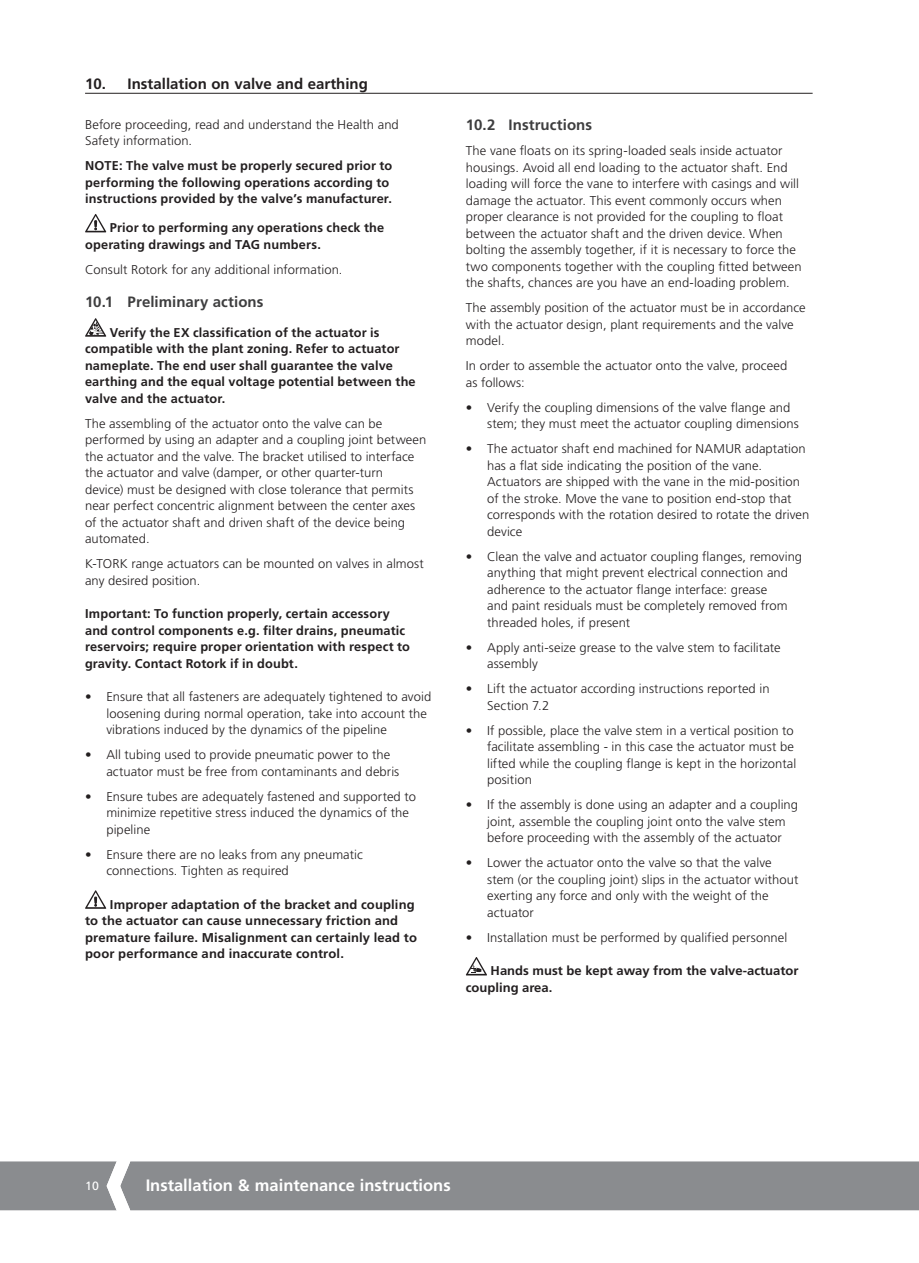
<style>
.page{position:relative;width:919px;height:1263px;background:#fff}
.page>*{position:absolute;margin:0;border:0;box-sizing:border-box;transform-origin:0 0}
.t1{font:700 16.5px "Frutiger LT Std";color:#fff}
.t2{font:700 15px "Frutiger LT Std";letter-spacing:.005em;color:#3e3e3f}
.t3{font:700 15px "Frutiger LT Std";color:#231f20}
.t4{font:300 12.75px/16.5px "Frutiger LT Std";letter-spacing:.005em;color:#231f20}
.t5{font:700 12.75px/16.5px "Frutiger LT Std";letter-spacing:.01em;color:#231f20}
.t6{font:12px "Frutiger LT Std";color:#fff}
</style>
<div class="page">
<div style="left:0;top:1161px;width:918px;height:49px;background:#8a8c8f"></div>
<svg style="left:466px;top:957px;width:21px;height:18px"></svg>
<svg style="left:85px;top:214px;width:21px;height:18px"></svg>
<svg style="left:85px;top:318px;width:21px;height:19px"></svg>
<svg style="left:85px;top:890px;width:21px;height:19px"></svg>
<hr style="left:85px;top:93px;width:727px;height:1px;background:#231f20">
<p class="t3" style="left:85px;top:75px;width:284px">10. Installation on valve and earthing</p>
<p class="t4" style="left:85px;top:116px;width:315px">Before proceeding, read and understand the Health and<br>Safety information.</p>
<p class="t5" style="left:85px;top:158px;width:309px">NOTE: The valve must be properly secured prior to performing the following operations according to instructions provided by the valve’s manufacturer.</p>
<p class="t5" style="left:85px;top:220px;width:301px;text-indent:25px">Prior to performing any operations check the operating drawings and TAG numbers.</p>
<p class="t4" style="left:85px;top:261px;width:259px">Consult Rotork for any additional information.</p>
<p class="t2" style="left:85px;top:293px;width:180px">10.1 Preliminary actions</p>
<p class="t5" style="left:85px;top:324px;width:332px;text-indent:25px">Verify the EX classification of the actuator is compatible with the plant zoning. Refer to actuator nameplate. The end user shall guarantee the valve earthing and the equal voltage potential between the valve and the actuator.</p>
<p class="t4" style="left:85px;top:415px;width:343px">The assembling of the actuator onto the valve can be performed by using an adapter and a coupling joint between the actuator and the valve. The bracket utilised to interface the actuator and valve (damper, or other quarter-turn<br>device) must be designed with close tolerance that permits near perfect concentric alignment between the center axes of the actuator shaft and driven shaft of the device being automated.</p>
<p class="t4" style="left:85px;top:556px;width:340px">K-TORK range actuators can be mounted on valves in almost any desired position.</p>
<p class="t5" style="left:85px;top:606px;width:326px">Important: To function properly, certain accessory and control components e.g. filter drains, pneumatic reservoirs; require proper orientation with respect to gravity. Contact Rotork if in doubt.</p>
<p class="t4" style="left:106px;top:689px;width:326px;text-indent:-21px">• Ensure that all fasteners are adequately tightened to avoid loosening during normal operation, take into account the vibrations induced by the dynamics of the pipeline</p>
<p class="t4" style="left:106px;top:747px;width:294px;text-indent:-21px">• All tubing used to provide pneumatic power to the actuator must be free from contaminants and debris</p>
<p class="t4" style="left:106px;top:788px;width:311px;text-indent:-21px">• Ensure tubes are adequately fastened and supported to minimize repetitive stress induced the dynamics of the pipeline</p>
<p class="t4" style="left:106px;top:846px;width:258px;text-indent:-21px">• Ensure there are no leaks from any pneumatic connections. Tighten as required</p>
<p class="t5" style="left:85px;top:896px;width:333px;text-indent:25px">Improper adaptation of the bracket and coupling to the actuator can cause unnecessary friction and premature failure. Misalignment can certainly lead to poor performance and inaccurate control.</p>
<p class="t2" style="left:466px;top:116px;width:128px">10.2 Instructions</p>
<p class="t4" style="left:466px;top:143px;width:337px">The vane floats on its spring-loaded seals inside actuator housings. Avoid all end loading to the actuator shaft. End loading will force the vane to interfere with casings and will damage the actuator. This event commonly occurs when proper clearance is not provided for the coupling to float between the actuator shaft and the driven device. When bolting the assembly together, if it is necessary to force the two components together with the coupling fitted between the shafts, chances are you have an end-loading problem.</p>
<p class="t4" style="left:466px;top:300px;width:341px">The assembly position of the actuator must be in accordance with the actuator design, plant requirements and the valve model.</p>
<p class="t4" style="left:466px;top:358px;width:323px">In order to assemble the actuator onto the valve, proceed as follows:</p>
<p class="t4" style="left:487px;top:399px;width:313px;text-indent:-21px">• Verify the coupling dimensions of the valve flange and stem; they must meet the actuator coupling dimensions</p>
<p class="t4" style="left:487px;top:441px;width:324px;text-indent:-21px">• The actuator shaft end machined for NAMUR adaptation has a flat side indicating the position of the vane.<br>Actuators are shipped with the vane in the mid-position of the stroke. Move the vane to position end-stop that corresponds with the rotation desired to rotate the driven device</p>
<p class="t4" style="left:487px;top:548px;width:316px;text-indent:-21px">• Clean the valve and actuator coupling flanges, removing anything that might prevent electrical connection and adherence to the actuator flange interface: grease<br>and paint residuals must be completely removed from threaded holes, if present</p>
<p class="t4" style="left:487px;top:639px;width:295px;text-indent:-21px">• Apply anti-seize grease to the valve stem to facilitate assembly</p>
<p class="t4" style="left:487px;top:681px;width:284px;text-indent:-21px">• Lift the actuator according instructions reported in<br>Section 7.2</p>
<p class="t4" style="left:487px;top:722px;width:311px;text-indent:-21px">• If possible, place the valve stem in a vertical position to facilitate assembling - in this case the actuator must be lifted while the coupling flange is kept in the horizontal position</p>
<p class="t4" style="left:487px;top:797px;width:312px;text-indent:-21px">• If the assembly is done using an adapter and a coupling joint, assemble the coupling joint onto the valve stem before proceeding with the assembly of the actuator</p>
<p class="t4" style="left:487px;top:855px;width:313px;text-indent:-21px">• Lower the actuator onto the valve so that the valve stem (or the coupling joint) slips in the actuator without exerting any force and only with the weight of the actuator</p>
<p class="t4" style="left:466px;top:929px;width:323px">• Installation must be performed by qualified personnel</p>
<p class="t5" style="left:466px;top:963px;width:334px;text-indent:25px">Hands must be kept away from the valve-actuator coupling area.</p>
<p class="t6" style="left:85px;top:1179px;width:15px">10</p>
<p class="t1" style="left:146px;top:1176px;width:306px">Installation &amp; maintenance instructions</p>
</div>
